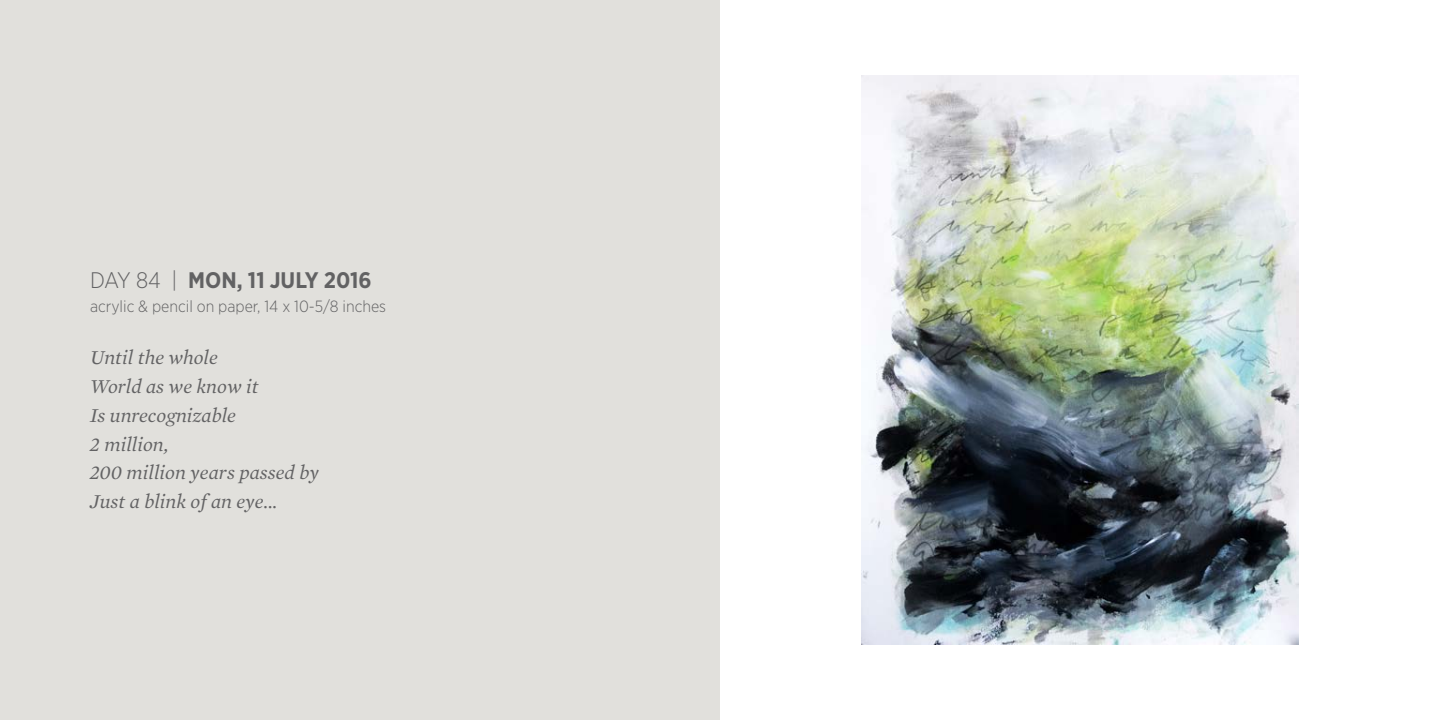
<style>
.page{position:relative;width:1440px;height:720px;background:#fff}
.page>*{position:absolute;margin:0;border:0;box-sizing:border-box;transform-origin:0 0}
.t1{font:700 22.5px "Gotham Narrow";color:#545456}
.t2{font:italic 20px/28.8px "Mercury Text G1";color:#545456}
.t3{font:300 16.25px "Gotham Narrow";color:#545456}
.s1{font-weight:300}
</style>
<div class="page">
<img style="left:861px;top:75px;width:438px;height:570px">
<div style="left:0;top:0;width:720px;height:720px;background:#e1e0dc"></div>
<p class="t1" style="left:90px;top:266px;width:283px"><span class="s1">DAY 84 |</span> MON, 11 JULY 2016</p>
<p class="t3" style="left:90px;top:296px;width:298px">acrylic &amp; pencil on paper, 14 x 10-5/8 inches</p>
<p class="t2" style="left:90px;top:342px;width:230px">Until the whole<br>World as we know it<br>Is unrecognizable<br>2 million,<br>200 million years passed by<br>Just a blink of an eye...</p>
</div>
